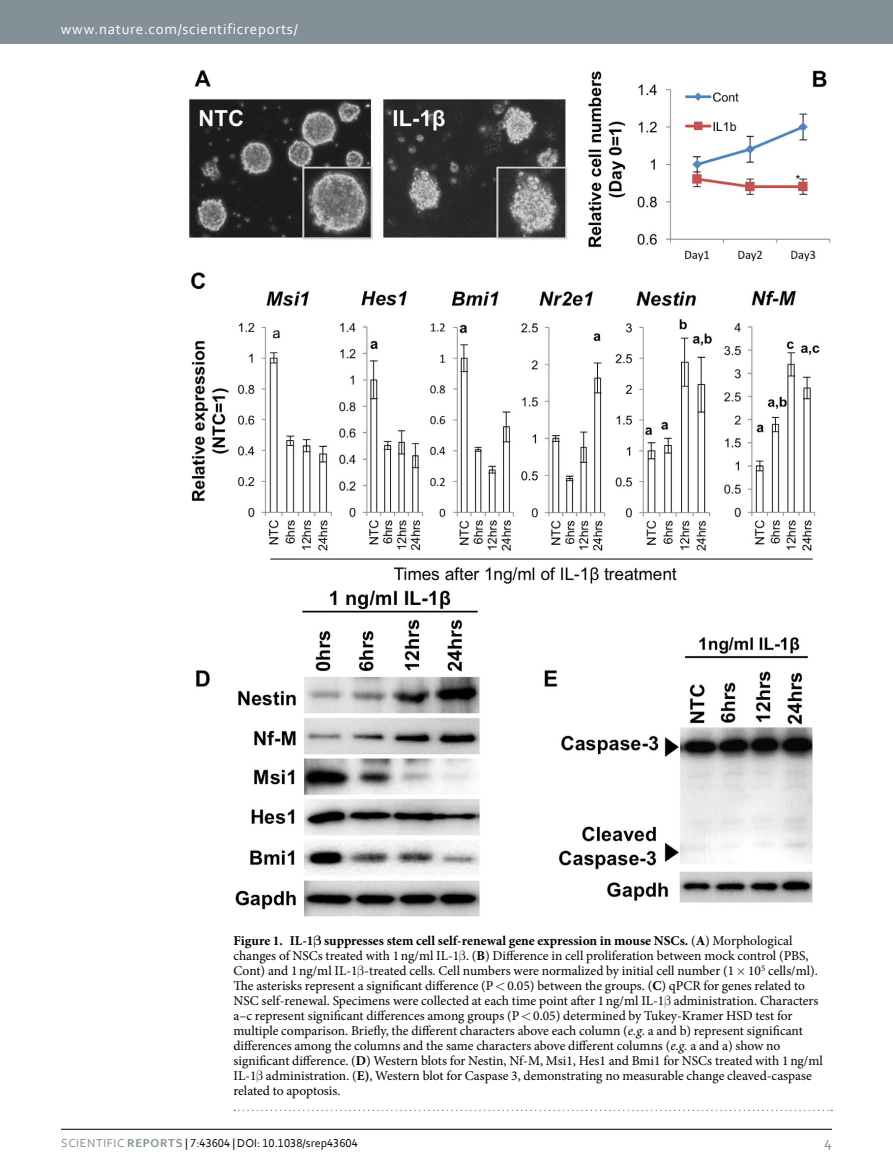
<style>
.page{position:relative;width:893px;height:1174px;background:#fff}
.page>*{position:absolute;margin:0;border:0;box-sizing:border-box;transform-origin:0 0}
.t1{font:15px "Corbel";letter-spacing:.045em;color:#fff}
.t2{font:15px "Corbel";color:#839097}
.t3{font:13.5px/15px "Minion Pro";color:#000}
.t4{font:12px "Corbel 2";color:#000}
.s1{font-weight:700}
.s2{font-style:italic}
.s3{font-family:"Corbel";color:#839097}
.s4{font-family:"Corbel Bold 2";color:#839097}
</style>
<div class="page">
<div style="left:0;top:0;width:893px;height:43px;background:#839097"></div>
<hr style="left:61px;top:1129px;width:771px;height:1px;background:#000">
<img style="left:189px;top:70px;width:642px;height:847px">
<svg style="left:234px;top:1109px;width:598px;height:2px"></svg>
<p class="t1" style="left:61px;top:19px;width:238px">www.nature.com/scientificreports/</p>
<p class="t3" style="left:233px;top:933px;width:591px"><span class="s1">Figure 1. IL-1 suppresses stem cell self-renewal gene expression in mouse NSCs.</span> (<span class="s1">A</span>) Morphological changes of NSCs treated with 1ng/ml IL-1 . (<span class="s1">B</span>) Difference in cell proliferation between mock control (PBS, Cont) and 1ng/ml IL-1 -treated cells. Cell numbers were normalized by initial cell number (1 10<sup>5</sup> cells/ml).<br>The asterisks represent a significant difference (P 0.05) between the groups. (<span class="s1">C</span>) qPCR for genes related to NSC self-renewal. Specimens were collected at each time point after 1ng/ml IL-1 administration. Characters a–c represent significant differences among groups (P 0.05) determined by Tukey-Kramer HSD test for multiple comparison. Briefly, the different characters above each column (<span class="s2">e.g.</span> a and b) represent significant differences among the columns and the same characters above different columns (<span class="s2">e.g.</span> a and a) show no significant difference. (<span class="s1">D</span>) Western blots for Nestin, Nf-M, Msi1, Hes1 and Bmi1 for NSCs treated with 1ng/ml IL-1 administration. (<span class="s1">E)</span>, Western blot for Caspase 3, demonstrating no measurable change cleaved-caspase related to apoptosis.</p>
<p class="t4" style="left:61px;top:1135px;width:298px"><span class="s3">SCIENTIFIC</span> <span class="s4">REPORTS</span> | 7:43604 | DOI: 10.1038/srep43604</p>
<p class="t2" style="left:824px;top:1132px;width:9px">4</p>
</div>
